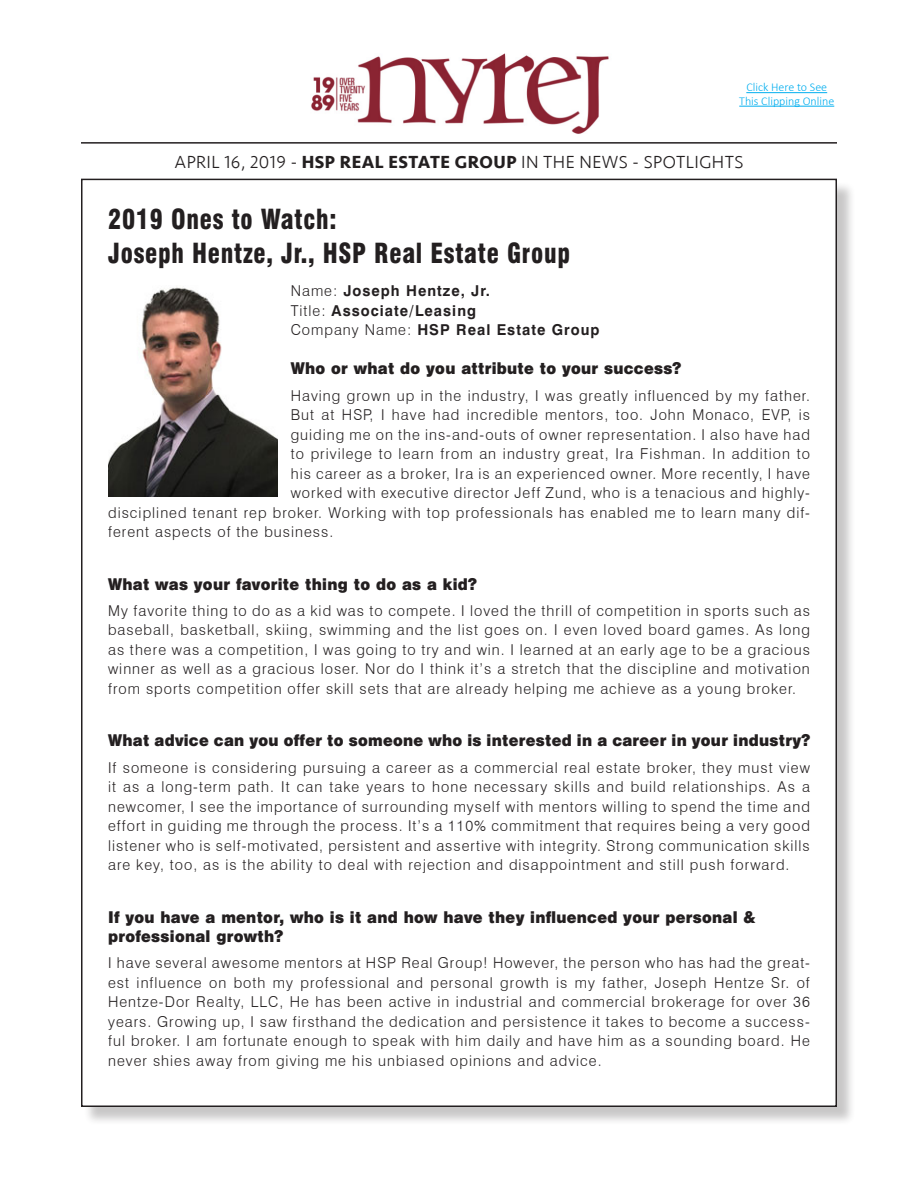
<style>
.page{position:relative;width:918px;height:1188px;background:#fff}
.page>*{position:absolute;margin:0;border:0;box-sizing:border-box;transform-origin:0 0}
.t1{font:900 condensed 27px "Swiss 721 BT";letter-spacing:.03em;color:#231f20;scale:.91 1}
.t2{font:300 18px "Seravek";letter-spacing:.025em;color:#231f20}
.t3{font:300 15px/19.5px "Swiss 721 BT";letter-spacing:.07em;color:#231f20;text-align:justify}
.t4{font:15px/19.5px "Swiss 721 BT Black No 2";letter-spacing:.02em;color:#231f20}
.t5{font:700 15px "Swiss 721 BT";letter-spacing:.07em;color:#231f20}
.t6{font:300 12px "Calibri";color:#00aeef}
.s1{font-weight:700}
.s2{font-weight:300}
</style>
<div class="page">
<div style="left:83px;top:181px;width:772px;height:945px;background:#231f20;opacity:.25"></div>
<div style="left:82px;top:179px;width:754px;height:927px;background:#fff"></div>
<hr style="left:81px;top:142px;width:756px;height:2px;background:#231f20">
<img style="left:843px;top:1113px;width:12px;height:13px">
<hr style="left:746px;top:92px;width:81px;height:1px;background:#00aeef">
<hr style="left:739px;top:106px;width:95px;height:1px;background:#00aeef">
<img style="left:311px;top:53px;width:298px;height:81px">
<img style="left:108px;top:287px;width:169px;height:210px">
<p class="t6" style="left:746px;top:80px;width:82px">Click Here to See</p>
<p class="t6" style="left:739px;top:93px;width:97px">This Clipping Online</p>
<p class="t2" style="left:174px;top:151px;width:571px">APRIL 16, 2019 - <span class="s1">HSP REAL ESTATE GROUP</span> IN THE NEWS - SPOTLIGHTS</p>
<p class="t1" style="left:108px;top:203px;width:253px">2019 Ones to Watch:</p>
<p class="t1" style="left:108px;top:237px;width:509px">Joseph Hentze, Jr., HSP Real Estate Group</p>
<p class="t5" style="left:291px;top:282px;width:201px"><span class="s2">Name:</span> Joseph Hentze, Jr.</p>
<p class="t5" style="left:291px;top:301px;width:187px"><span class="s2">Title:</span> Associate/Leasing</p>
<p class="t5" style="left:291px;top:321px;width:310px"><span class="s2">Company Name:</span> HSP Real Estate Group</p>
<p class="t4" style="left:291px;top:358px;width:392px">Who or what do you attribute to your success?</p>
<p class="t3" style="left:291px;top:385px;width:521px">Having grown up in the industry, I was greatly influenced by my father.</p>
<p class="t3" style="left:291px;top:405px;width:521px">But at HSP, I have had incredible mentors, too. John Monaco, EVP, is</p>
<p class="t3" style="left:291px;top:424px;width:521px">guiding me on the ins-and-outs of owner representation. I also have had</p>
<p class="t3" style="left:291px;top:444px;width:521px">to privilege to learn from an industry great, Ira Fishman. In addition to</p>
<p class="t3" style="left:291px;top:463px;width:521px">his career as a broker, Ira is an experienced owner. More recently, I have</p>
<p class="t3" style="left:291px;top:483px;width:521px">worked with executive director Jeff Zund, who is a tenacious and highly-</p>
<p class="t3" style="left:108px;top:502px;width:703px">disciplined tenant rep broker. Working with top professionals has enabled me to learn many dif-</p>
<p class="t3" style="left:108px;top:522px;width:227px">ferent aspects of the business.</p>
<p class="t4" style="left:108px;top:574px;width:370px">What was your favorite thing to do as a kid?</p>
<p class="t3" style="left:108px;top:601px;width:703px">My favorite thing to do as a kid was to compete. I loved the thrill of competition in sports such as baseball, basketball, skiing, swimming and the list goes on. I even loved board games. As long as there was a competition, I was going to try and win. I learned at an early age to be a gracious winner as well as a gracious loser. Nor do I think it’s a stretch that the discipline and motivation from sports competition offer skill sets that are already helping me achieve as a young broker.</p>
<p class="t4" style="left:108px;top:730px;width:703px">What advice can you offer to someone who is interested in a career in your industry?</p>
<p class="t3" style="left:108px;top:757px;width:703px">If someone is considering pursuing a career as a commercial real estate broker, they must view it as a long-term path. It can take years to hone necessary skills and build relationships. As a newcomer, I see the importance of surrounding myself with mentors willing to spend the time and effort in guiding me through the process. It’s a 110% commitment that requires being a very good listener who is self-motivated, persistent and assertive with integrity. Strong communication skills are key, too, as is the ability to deal with rejection and disappointment and still push forward.</p>
<p class="t4" style="left:108px;top:907px;width:648px">If you have a mentor, who is it and how have they influenced your personal &amp; professional growth?</p>
<p class="t3" style="left:108px;top:953px;width:703px">I have several awesome mentors at HSP Real Group! However, the person who has had the great&shy;est influence on both my professional and personal growth is my father, Joseph Hentze Sr. of Hentze-Dor Realty, LLC, He has been active in industrial and commercial brokerage for over 36 years. Growing up, I saw firsthand the dedication and persistence it takes to become a success&shy;ful broker. I am fortunate enough to speak with him daily and have him as a sounding board. He never shies away from giving me his unbiased opinions and advice.</p>
</div>
